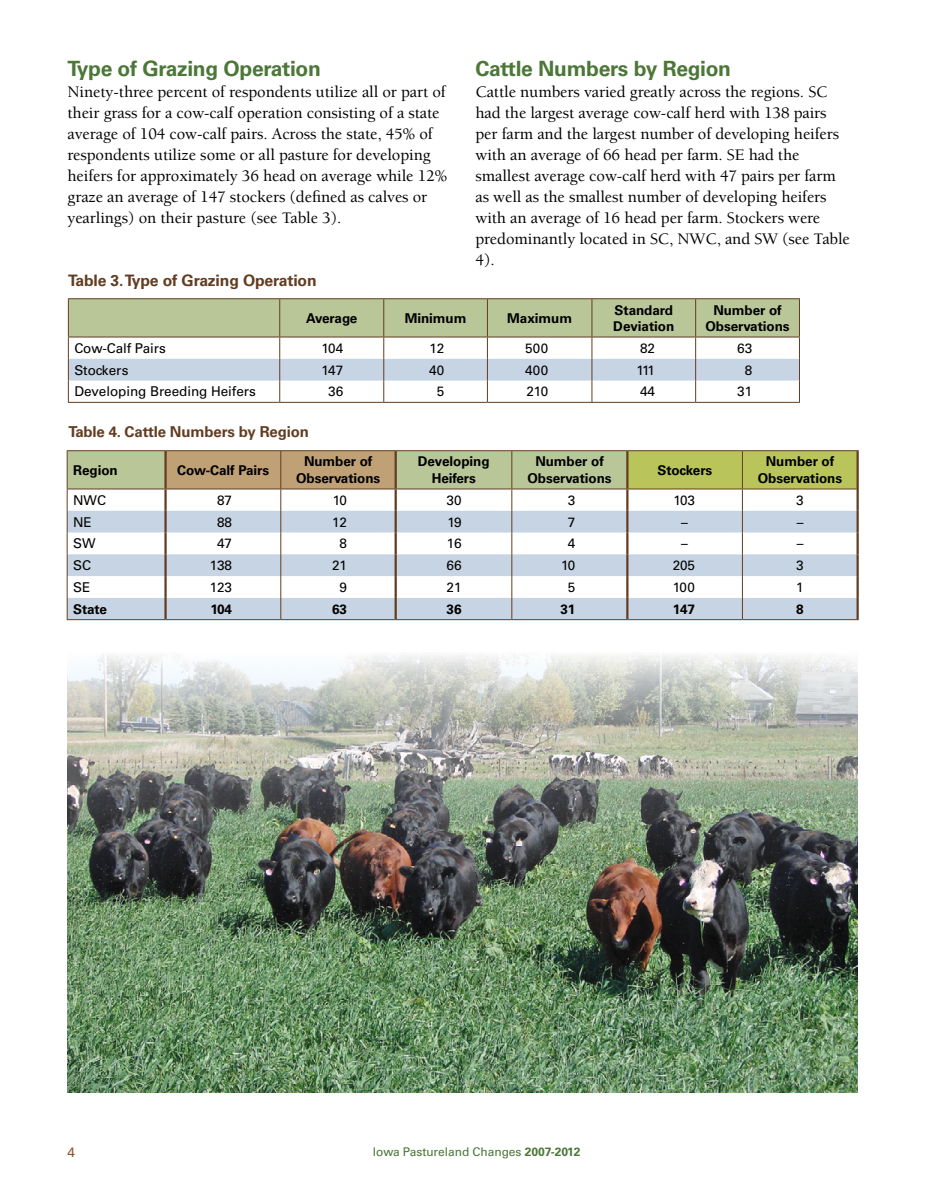
<style>
.page{position:relative;width:925px;height:1195px;background:#fff}
.page>*{position:absolute;margin:0;border:0;box-sizing:border-box;transform-origin:0 0}
.Header_1{font:700 21px "Univers LT Std";letter-spacing:-.015em;color:#4b7737}
.body_copy{font:500 16.5px/21px "Berkeley Std";letter-spacing:-.005em;color:#000}
.t1{font:700 15.75px "Univers LT Std";letter-spacing:-.01em;color:#633d21}
.t2{font:700 15px "Univers LT Std";letter-spacing:-.01em;color:#633d21}
.body_copy-2{font:700 13.5px/16.5px "Univers LT Std";letter-spacing:-.005em;color:#000;text-align:center}
.body_copy-3{font:13.5px "Univers LT Std";letter-spacing:-.005em;color:#000}
.body_copy-4{font:700 13.5px "Univers LT Std";letter-spacing:-.025em;color:#000}
.t3{font:13.5px "Univers LT Std";color:#8c542e}
.t4{font:12px "Univers LT Std";letter-spacing:-.005em;color:#4b7737}
.s1{font-weight:700}
</style>
<div class="page">
<hr style="left:68px;top:298px;width:212px;height:1px;background:#633d21">
<hr style="left:280px;top:298px;width:104px;height:1px;background:#633d21">
<hr style="left:384px;top:298px;width:103px;height:1px;background:#633d21">
<hr style="left:487px;top:298px;width:105px;height:1px;background:#633d21">
<hr style="left:592px;top:298px;width:103px;height:1px;background:#633d21">
<hr style="left:695px;top:298px;width:105px;height:1px;background:#633d21">
<hr style="left:68px;top:402px;width:212px;height:1px;background:#633d21">
<hr style="left:280px;top:402px;width:104px;height:1px;background:#633d21">
<hr style="left:384px;top:402px;width:103px;height:1px;background:#633d21">
<hr style="left:487px;top:402px;width:105px;height:1px;background:#633d21">
<hr style="left:592px;top:402px;width:103px;height:1px;background:#633d21">
<hr style="left:695px;top:402px;width:105px;height:1px;background:#633d21">
<svg style="left:68px;top:299px;width:732px;height:103px"></svg>
<hr style="left:67px;top:450px;width:99px;height:1px;background:#633d21">
<hr style="left:396px;top:450px;width:116px;height:1px;background:#633d21">
<hr style="left:67px;top:619px;width:99px;height:1px;background:#633d21">
<hr style="left:396px;top:619px;width:116px;height:1px;background:#633d21">
<hr style="left:512px;top:450px;width:115px;height:1px;background:#633d21">
<hr style="left:512px;top:619px;width:115px;height:1px;background:#633d21">
<hr style="left:166px;top:450px;width:115px;height:1px;background:#633d21">
<hr style="left:166px;top:619px;width:115px;height:1px;background:#633d21">
<hr style="left:281px;top:450px;width:115px;height:1px;background:#633d21">
<hr style="left:281px;top:619px;width:115px;height:1px;background:#633d21">
<hr style="left:627px;top:450px;width:115px;height:1px;background:#633d21">
<hr style="left:627px;top:619px;width:115px;height:1px;background:#633d21">
<hr style="left:742px;top:450px;width:117px;height:1px;background:#633d21">
<svg style="left:67px;top:451px;width:789px;height:168px"></svg>
<hr style="left:742px;top:619px;width:117px;height:1px;background:#633d21">
<hr style="left:856px;top:451px;width:3px;height:38px;background:#633d21">
<hr style="left:856px;top:489px;width:3px;height:22px;background:#633d21">
<hr style="left:856px;top:511px;width:3px;height:21px;background:#633d21">
<hr style="left:856px;top:532px;width:3px;height:22px;background:#633d21">
<hr style="left:856px;top:554px;width:3px;height:22px;background:#633d21">
<hr style="left:856px;top:576px;width:3px;height:22px;background:#633d21">
<hr style="left:856px;top:598px;width:3px;height:21px;background:#633d21">
<img style="left:67px;top:655px;width:791px;height:438px">
<h2 class="Header_1" style="left:68px;top:56px;width:255px">Type of Grazing Operation</h2>
<p class="body_copy" style="left:68px;top:82px;width:381px">Ninety-three percent of respondents utilize all or part of their grass for a cow-calf operation consisting of a state average of 104 cow-calf pairs. Across the state, 45% of respondents utilize some or all pasture for developing heifers for approximately 36 head on average while 12% graze an average of 147 stockers (defined as calves or yearlings) on their pasture (see Table 3).</p>
<p class="t1" style="left:68px;top:271px;width:250px">Table 3. Type of Grazing Operation</p>
<h2 class="Header_1" style="left:475px;top:56px;width:257px">Cattle Numbers by Region</h2>
<p class="body_copy" style="left:475px;top:82px;width:376px">Cattle numbers varied greatly across the regions. SC had the largest average cow-calf herd with 138 pairs per farm and the largest number of developing heifers with an average of 66 head per farm. SE had the smallest average cow-calf herd with 47 pairs per farm as well as the smallest number of developing heifers with an average of 16 head per farm. Stockers were predominantly located in SC, NWC, and SW (see Table 4).</p>
<p class="body_copy-4" style="left:306px;top:310px;width:53px">Average</p>
<p class="body_copy-2" style="left:405px;top:310px;width:63px">Minimum</p>
<p class="body_copy-2" style="left:507px;top:310px;width:66px">Maximum</p>
<p class="body_copy-2" style="left:613px;top:302px;width:62px;text-align:left">Standard<br>Deviation</p>
<p class="body_copy-2" style="left:705px;top:302px;width:86px">Number of<br>Observations</p>
<p class="body_copy-3" style="left:74px;top:340px;width:93px">Cow-Calf Pairs</p>
<p class="body_copy-3" style="left:322px;top:340px;width:23px">104</p>
<p class="body_copy-3" style="left:429px;top:340px;width:16px">12</p>
<p class="body_copy-3" style="left:525px;top:340px;width:24px">500</p>
<p class="body_copy-3" style="left:640px;top:340px;width:16px">82</p>
<p class="body_copy-3" style="left:737px;top:340px;width:16px">63</p>
<p class="body_copy-3" style="left:74px;top:362px;width:56px">Stockers</p>
<p class="body_copy-3" style="left:321px;top:362px;width:23px">147</p>
<p class="body_copy-3" style="left:429px;top:362px;width:16px">40</p>
<p class="body_copy-3" style="left:525px;top:362px;width:24px">400</p>
<p class="body_copy-3" style="left:636px;top:362px;width:20px">111</p>
<p class="body_copy-3" style="left:745px;top:362px;width:9px">8</p>
<p class="body_copy-3" style="left:74px;top:383px;width:183px">Developing Breeding Heifers</p>
<p class="body_copy-3" style="left:328px;top:383px;width:16px">36</p>
<p class="body_copy-3" style="left:437px;top:383px;width:9px">5</p>
<p class="body_copy-3" style="left:526px;top:383px;width:23px">210</p>
<p class="body_copy-3" style="left:640px;top:383px;width:16px">44</p>
<p class="body_copy-3" style="left:737px;top:383px;width:16px">31</p>
<p class="t2" style="left:69px;top:423px;width:242px">Table 4. Cattle Numbers by Region</p>
<p class="body_copy-2" style="left:73px;top:462px;width:46px">Region</p>
<p class="body_copy-2" style="left:177px;top:462px;width:93px">Cow-Calf Pairs</p>
<p class="body_copy-2" style="left:296px;top:454px;width:86px">Number of<br>Observations</p>
<p class="body_copy-2" style="left:418px;top:454px;width:73px">Developing<br>Heifers</p>
<p class="body_copy-2" style="left:527px;top:454px;width:86px">Number of<br>Observations</p>
<p class="body_copy-2" style="left:657px;top:462px;width:56px">Stockers</p>
<p class="body_copy-2" style="left:758px;top:454px;width:86px">Number of<br>Observations</p>
<p class="body_copy-3" style="left:73px;top:492px;width:34px">NWC</p>
<p class="body_copy-3" style="left:217px;top:492px;width:16px">87</p>
<p class="body_copy-3" style="left:333px;top:492px;width:16px">10</p>
<p class="body_copy-3" style="left:447px;top:492px;width:16px">30</p>
<p class="body_copy-3" style="left:568px;top:492px;width:9px">3</p>
<p class="body_copy-3" style="left:673px;top:492px;width:23px">103</p>
<p class="body_copy-3" style="left:796px;top:492px;width:9px">3</p>
<p class="body_copy-3" style="left:73px;top:514px;width:20px">NE</p>
<p class="body_copy-3" style="left:217px;top:514px;width:16px">88</p>
<p class="body_copy-3" style="left:332px;top:514px;width:16px">12</p>
<p class="body_copy-3" style="left:447px;top:514px;width:16px">19</p>
<p class="body_copy-3" style="left:568px;top:514px;width:9px">7</p>
<p class="body_copy-3" style="left:681px;top:514px;width:8px">–</p>
<p class="body_copy-3" style="left:797px;top:514px;width:8px">–</p>
<p class="body_copy-3" style="left:73px;top:535px;width:24px">SW</p>
<p class="body_copy-3" style="left:217px;top:535px;width:16px">47</p>
<p class="body_copy-3" style="left:339px;top:535px;width:9px">8</p>
<p class="body_copy-3" style="left:447px;top:535px;width:16px">16</p>
<p class="body_copy-3" style="left:568px;top:535px;width:9px">4</p>
<p class="body_copy-3" style="left:681px;top:535px;width:8px">–</p>
<p class="body_copy-3" style="left:797px;top:535px;width:8px">–</p>
<p class="body_copy-3" style="left:73px;top:557px;width:19px">SC</p>
<p class="body_copy-3" style="left:210px;top:557px;width:24px">138</p>
<p class="body_copy-3" style="left:332px;top:557px;width:16px">21</p>
<p class="body_copy-3" style="left:446px;top:557px;width:16px">66</p>
<p class="body_copy-3" style="left:561px;top:557px;width:16px">10</p>
<p class="body_copy-3" style="left:673px;top:557px;width:24px">205</p>
<p class="body_copy-3" style="left:796px;top:557px;width:9px">3</p>
<p class="body_copy-3" style="left:73px;top:579px;width:19px">SE</p>
<p class="body_copy-3" style="left:210px;top:579px;width:24px">123</p>
<p class="body_copy-3" style="left:339px;top:579px;width:9px">9</p>
<p class="body_copy-3" style="left:446px;top:579px;width:16px">21</p>
<p class="body_copy-3" style="left:568px;top:579px;width:9px">5</p>
<p class="body_copy-3" style="left:673px;top:579px;width:24px">100</p>
<p class="body_copy-3" style="left:796px;top:579px;width:9px">1</p>
<p class="body_copy-2" style="left:73px;top:601px;width:35px">State</p>
<p class="body_copy-2" style="left:210px;top:601px;width:23px">104</p>
<p class="body_copy-2" style="left:332px;top:601px;width:16px">63</p>
<p class="body_copy-2" style="left:446px;top:601px;width:16px">36</p>
<p class="body_copy-2" style="left:560px;top:601px;width:16px">31</p>
<p class="body_copy-2" style="left:672px;top:601px;width:24px">147</p>
<p class="body_copy-2" style="left:796px;top:601px;width:9px">8</p>
<p class="t3" style="left:68px;top:1144px;width:9px">4</p>
<p class="t4" style="left:373px;top:1144px;width:209px">Iowa Pastureland Changes <span class="s1">2007-2012</span></p>
</div>
